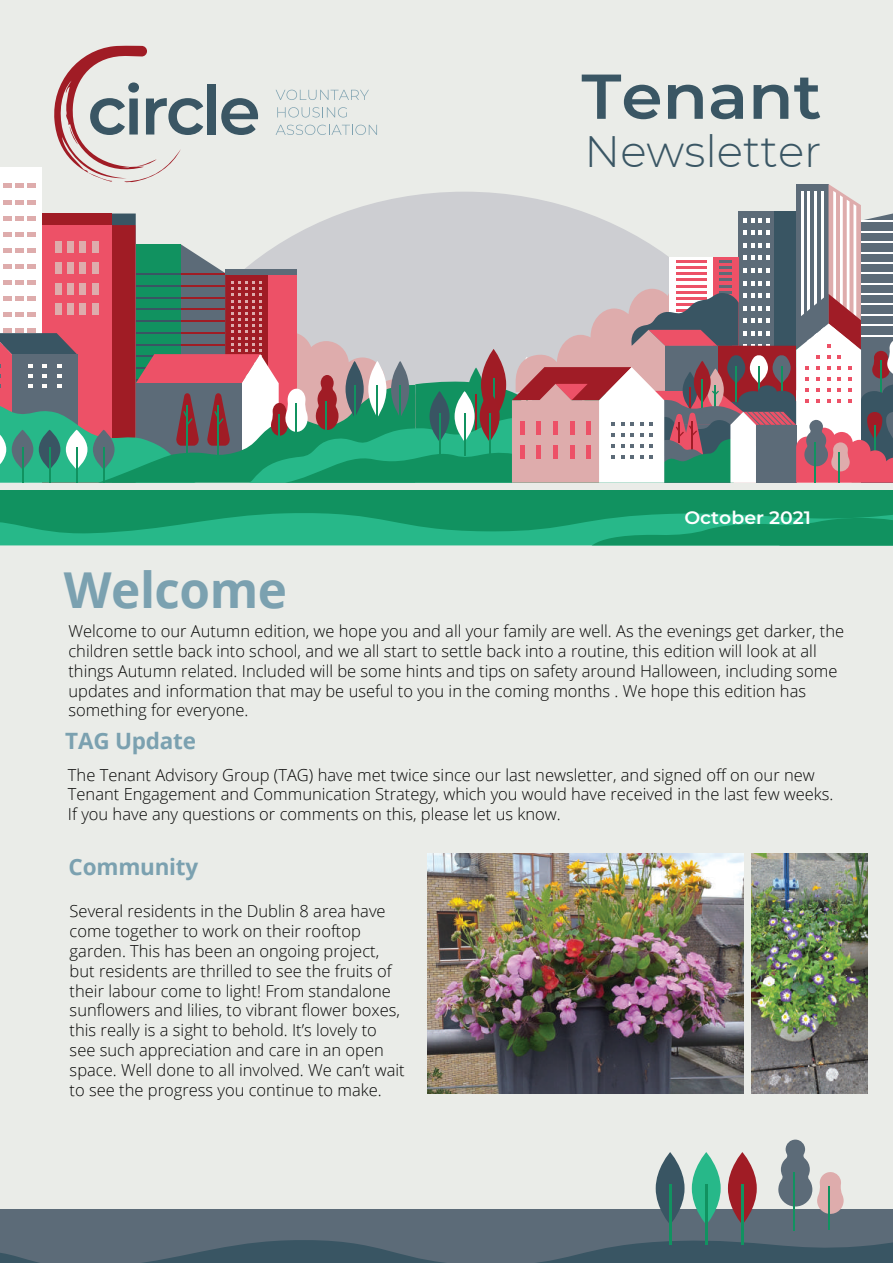
<style>
.page{position:relative;width:893px;height:1263px;background:#eaece8}
.page>*{position:absolute;margin:0;border:0;box-sizing:border-box;transform-origin:0 0}
.t1{font:600 63.15px "Montserrat";color:#3a5664;scale:1.05 1}
.t2{font:700 49.5px "Open Sans";letter-spacing:-.01em;color:#7ba1b0}
.t3{font:300 43.95px "Montserrat";color:#3a5664}
.t4{font:700 22.5px "Open Sans";letter-spacing:-.01em;color:#7ba1b0}
.t5{font:600 18px "Montserrat";color:#fff;scale:1.05 1}
.t6{font:300 16.5px/19.8px "Open Sans";color:#050504}
</style>
<div class="page">
<div style="left:0;top:490px;width:893px;height:55px;background:#119260"></div>
<svg style="left:0;top:513px;width:893px;height:32px;fill:#27b889"></svg>
<svg style="left:0;top:1210px;width:893px;height:53px;fill:#5c6b78"></svg>
<div style="left:779px;top:1247px;width:114px;height:16px;background:#395563"></div>
<svg style="left:656px;top:1152px;width:28px;height:73px;fill:#395563"></svg>
<hr style="left:669px;top:1184px;width:2px;height:61px;background:#119260">
<svg style="left:692px;top:1152px;width:29px;height:73px;fill:#27b889"></svg>
<hr style="left:705px;top:1184px;width:2px;height:61px;background:#119260">
<svg style="left:728px;top:1152px;width:29px;height:73px;fill:#a01c25"></svg>
<hr style="left:741px;top:1184px;width:2px;height:61px;background:#119260">
<svg style="left:778px;top:1139px;width:66px;height:75px"></svg>
<hr style="left:828px;top:1186px;width:2px;height:44px;background:#119260">
<hr style="left:793px;top:1172px;width:2px;height:58px;background:#119260">
<svg style="left:0;top:45px;width:893px;height:438px"></svg>
<hr style="left:839px;top:452px;width:1px;height:31px;background:#119260">
<hr style="left:815px;top:442px;width:1px;height:41px;background:#119260">
<svg style="left:591px;top:518px;width:302px;height:27px"></svg>
<img style="left:427px;top:853px;width:317px;height:240px">
<img style="left:751px;top:853px;width:117px;height:240px">
<h1 class="t1" style="left:581px;top:52px;width:230px">Tenant</h1>
<h3 class="t3" style="left:585px;top:121px;width:238px">Newsletter</h3>
<h2 class="t2" style="left:64px;top:555px;width:225px">Welcome</h2>
<p class="t5" style="left:684px;top:505px;width:122px">October 2021</p>
<p class="t6" style="left:68px;top:621px;width:777px">Welcome to our Autumn edition, we hope you and all your family are well. As the evenings get darker, the children settle back into school, and we all start to settle back into a routine, this edition will look at all things Autumn related. Included will be some hints and tips on safety around Halloween, including some updates and information that may be useful to you in the coming months . We hope this edition has something for everyone.</p>
<h3 class="t4" style="left:65px;top:725px;width:132px">TAG Update</h3>
<p class="t6" style="left:68px;top:764px;width:767px">The Tenant Advisory Group (TAG) have met twice since our last newsletter, and signed off on our new<br>Tenant Engagement and Communication Strategy, which you would have received in the last few weeks.<br>If you have any questions or comments on this, please let us know.</p>
<h3 class="t4" style="left:69px;top:850px;width:131px">Community</h3>
<p class="t6" style="left:70px;top:901px;width:337px">Several residents in the Dublin 8 area have come together to work on their rooftop garden. This has been an ongoing project, but residents are thrilled to see the fruits of their labour come to light! From standalone sunflowers and lilies, to vibrant flower boxes, this really is a sight to behold. It’s lovely to see such appreciation and care in an open space. Well done to all involved. We can’t wait to see the progress you continue to make.</p>
</div>
